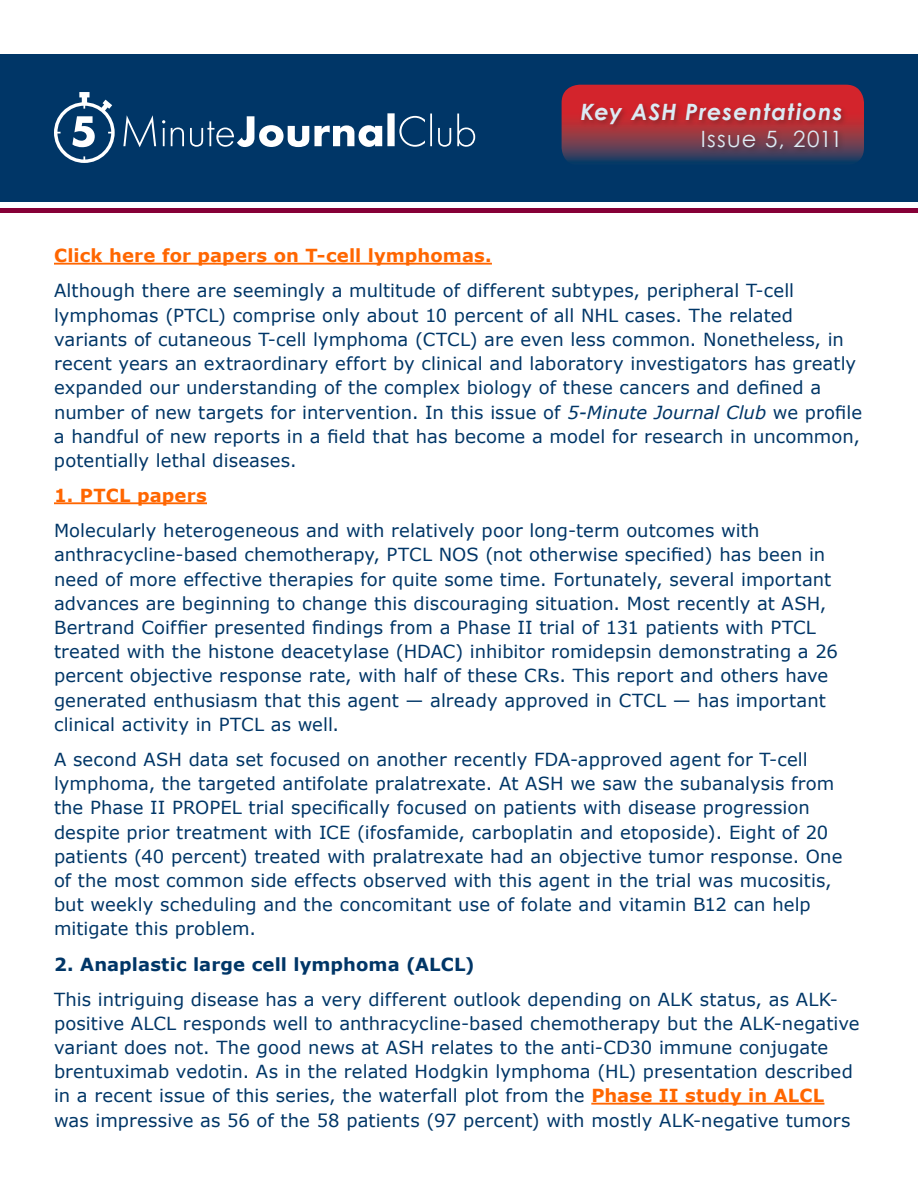
<style>
.page{position:relative;width:918px;height:1188px;background:#fff}
.page>*{position:absolute;margin:0;border:0;box-sizing:border-box;transform-origin:0 0}
.t1{font:italic 700 22.5px "Century Gothic";letter-spacing:.05em;color:#dcebf4}
.t2{font:22.5px "Century Gothic";letter-spacing:.05em;color:#dcebf4}
.t3{font:18px/24.2px "Verdana";letter-spacing:.005em;color:#003667}
.t4{font:700 18px "Verdana";letter-spacing:.005em;color:#f60}
.t5{font:700 18px "Verdana";letter-spacing:.005em;color:#003667}
.s1{font-style:italic}
.s2{font-weight:700;color:#f60}
</style>
<div class="page">
<div style="left:0;top:54px;width:918px;height:159px;background:#003667"></div>
<div style="left:0;top:203px;width:918px;height:10px;background:#860037"></div>
<div style="left:0;top:202px;width:918px;height:6px;background:#fff"></div>
<svg style="left:54px;top:92px;width:61px;height:71px"></svg>
<svg style="left:123px;top:115px;width:33px;height:32px"></svg>
<svg style="left:162px;top:120px;width:3px;height:26px"></svg>
<svg style="left:171px;top:128px;width:13px;height:18px"></svg>
<svg style="left:190px;top:116px;width:192px;height:31px"></svg>
<div style="left:387px;top:113px;width:8px;height:33px;background:#fff"></div>
<svg style="left:399px;top:116px;width:26px;height:31px"></svg>
<hr style="left:430px;top:114px;width:2px;height:32px;background:#fff">
<svg style="left:438px;top:128px;width:13px;height:19px"></svg>
<svg style="left:457px;top:114px;width:18px;height:33px"></svg>
<svg style="left:562px;top:85px;width:302px;height:77px;background:#9c2c3c"></svg>
<div style="left:578px;top:100px;width:271px;height:56px;background:#231f20;opacity:.4"></div>
<hr style="left:54px;top:263px;width:438px;height:2px;background:#f60">
<hr style="left:54px;top:502px;width:153px;height:2px;background:#f60">
<hr style="left:591px;top:1103px;width:233px;height:2px;background:#f60">
<p class="t1" style="left:580px;top:97px;width:264px">Key ASH Presentations</p>
<p class="t2" style="left:701px;top:125px;width:143px">Issue 5, 2011</p>
<p class="t4" style="left:54px;top:244px;width:439px">Click here for papers on T-cell lymphomas.</p>
<p class="t3" style="left:54px;top:279px;width:810px">Although there are seemingly a multitude of different subtypes, peripheral T-cell lymphomas (PTCL) comprise only about 10 percent of all NHL cases. The related variants of cutaneous T-cell lymphoma (CTCL) are even less common. Nonetheless, in recent years an extraordinary effort by clinical and laboratory investigators has greatly expanded our understanding of the complex biology of these cancers and defined a number of new targets for intervention. In this issue of <span class="s1">5-Minute Journal Club</span> we profile a handful of new reports in a field that has become a model for research in uncommon, potentially lethal diseases.</p>
<p class="t4" style="left:54px;top:484px;width:154px">1. PTCL papers</p>
<p class="t3" style="left:54px;top:519px;width:785px">Molecularly heterogeneous and with relatively poor long-term outcomes with anthracycline-based chemotherapy, PTCL NOS (not otherwise specified) has been in need of more effective therapies for quite some time. Fortunately, several important advances are beginning to change this discouraging situation. Most recently at ASH, Bertrand Coiffier presented findings from a Phase II trial of 131 patients with PTCL treated with the histone deacetylase (HDAC) inhibitor romidepsin demonstrating a 26 percent objective response rate, with half of these CRs. This report and others have generated enthusiasm that this agent — already approved in CTCL — has important clinical activity in PTCL as well.</p>
<p class="t3" style="left:54px;top:748px;width:790px">A second ASH data set focused on another recently FDA-approved agent for T-cell lymphoma, the targeted antifolate pralatrexate. At ASH we saw the subanalysis from the Phase II PROPEL trial specifically focused on patients with disease progression despite prior treatment with ICE (ifosfamide, carboplatin and etoposide). Eight of 20 patients (40 percent) treated with pralatrexate had an objective tumor response. One of the most common side effects observed with this agent in the trial was mucositis, but weekly scheduling and the concomitant use of folate and vitamin B12 can help mitigate this problem.</p>
<p class="t5" style="left:54px;top:952px;width:422px">2. Anaplastic large cell lymphoma (ALCL)</p>
<p class="t3" style="left:54px;top:987px;width:807px">This intriguing disease has a very different outlook depending on ALK status, as ALK&shy;positive ALCL responds well to anthracycline-based chemotherapy but the ALK-negative variant does not. The good news at ASH relates to the anti-CD30 immune conjugate brentuximab vedotin. As in the related Hodgkin lymphoma (HL) presentation described in a recent issue of this series, the waterfall plot from the <span class="s2">Phase II study in ALCL </span>was impressive as 56 of the 58 patients (97 percent) with mostly ALK-negative tumors</p>
</div>
